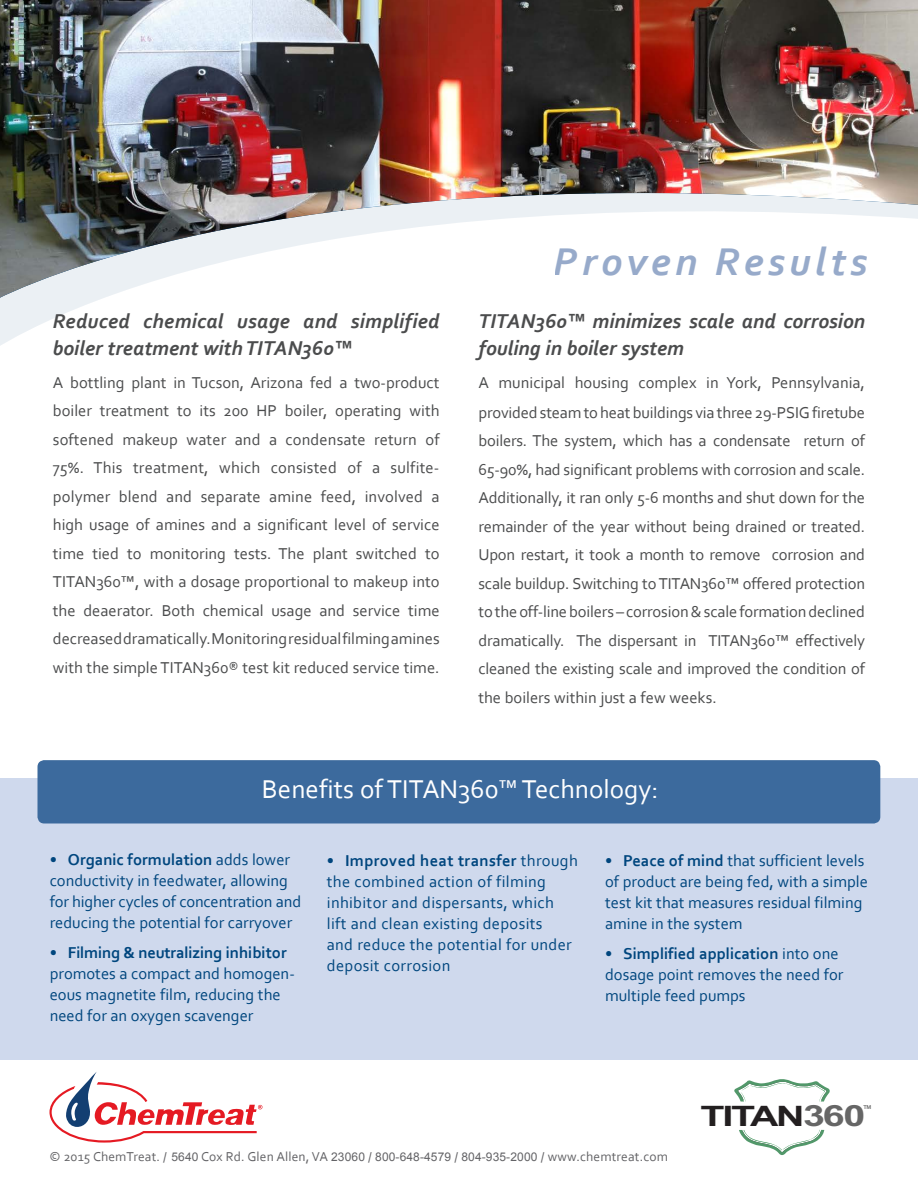
<style>
.page{position:relative;width:918px;height:1188px;background:#fff}
.page>*{position:absolute;margin:0;border:0;box-sizing:border-box;transform-origin:0 0}
.t1{font:italic 700 40.5px "Corbel";letter-spacing:.1em;color:#8aa0c4}
.t2{font:700 28.2px "Arial";letter-spacing:-.06em;color:#231f20;scale:1.4 1}
.t3{font:27px "Corbel";color:#fff}
.t4{font:italic 700 21px/27px "Corbel";color:#4b4c4d}
.t5{font:16.5px/28.5px "Corbel";color:#4b4c4d;text-align:justify}
.t6{font:16.5px/21px "Corbel";color:#00467e}
.t7{font:16.5px/21px "Corbel";letter-spacing:.02em;color:#00467e}
.t8{font:13.5px "Corbel";letter-spacing:.01em;color:#636366}
.t9{font:700 5.85px "Corbel";color:#666}
.s1{font-family:"Calibri"}
.s2{font-size:22.5px}
.s3{font-weight:700}
.s4{font-size:29.25px;color:#666}
.s5{font-family:"Arial";font-size:12px}
</style>
<div class="page">
<div style="left:0;top:778px;width:918px;height:281px;background:#cfd9ed"></div>
<svg style="left:0;top:305px;width:84px;height:41px"></svg>
<img style="left:0;top:0;width:918px;height:298px">
<div style="left:38px;top:760px;width:842px;height:63px;background:#3c6a9d;border-radius:7px"></div>
<svg style="left:50px;top:1072px;width:212px;height:71px"></svg>
<svg style="left:734px;top:1079px;width:96px;height:76px"></svg>
<p class="t4" style="left:53px;top:307px;width:388px">Reduced chemical usage and simplified boiler treatment with TITAN360™</p>
<p class="t5" style="left:53px;top:367px;width:388px">A bottling plant in Tucson, Arizona fed a two-product boiler treatment to its 200 HP boiler, operating with softened makeup water and a condensate return of 75<span class="s1">%</span>. This treatment, which consisted of a sulfite&shy;polymer blend and separate amine feed, involved a high usage of amines and a significant level of service time tied to monitoring tests. The plant switched to TITAN360™, with a dosage proportional to makeup into the deaerator. Both chemical usage and service time decreased dramatically. Monitoring residual filming amines with the simple TITAN360® test kit reduced service time.</p>
<h1 class="t1" style="left:554px;top:237px;width:315px">Proven Results</h1>
<p class="t4" style="left:478px;top:307px;width:388px">TITAN360™ minimizes scale and corrosion fouling in boiler system</p>
<p class="t5" style="left:478px;top:367px;width:388px;line-height:30px">A municipal housing complex in York, Pennsylvania, provided steam to heat buildings via three 29-PSIG firetube</p>
<p class="t5" style="left:478px;top:426px;width:388px">boilers. The system, which has a condensate return of 65-90<span class="s1">%</span>, had significant problems with corrosion and scale.<br>Additionally, it ran only 5-6 months and shut down for the remainder of the year without being drained or treated.<br>Upon restart, it took a month to remove corrosion and scale buildup. Switching to TITAN360™ offered protection to the off-line boilers – corrosion &amp; scale formation declined dramatically. The dispersant in TITAN360™ effectively cleaned the existing scale and improved the condition of the boilers within just a few weeks.</p>
<h3 class="t3" style="left:262px;top:772px;width:398px">Benefits of TITAN360<span class="s2">™</span> Technology:</h3>
<p class="t6" style="left:50px;top:849px;width:253px">• <span class="s3">Organic formulation</span> adds lower conductivity in feedwater, allowing for higher cycles of concentration and reducing the potential for carryover</p>
<p class="t6" style="left:50px;top:942px;width:247px">• <span class="s3">Filming &amp; neutralizing inhibitor </span>promotes a compact and homogen&shy;eous magnetite film, reducing the need for an oxygen scavenger</p>
<p class="t7" style="left:327px;top:849px;width:252px">• <span class="s3">Improved heat transfer</span> through the combined action of filming inhibitor and dispersants, which<br>lift and clean existing deposits<br>and reduce the potential for under deposit corrosion</p>
<p class="t6" style="left:605px;top:850px;width:264px">• <span class="s3">Peace of mind</span> that sufficient levels of product are being fed, with a simple test kit that measures residual filming amine in the system</p>
<p class="t6" style="left:605px;top:943px;width:240px">• <span class="s3">Simplified application</span> into one dosage point removes the need for multiple feed pumps</p>
<h2 class="t2" style="left:701px;top:1097px;width:119px">TITAN<span class="s4">360</span></h2>
<p class="t9" style="left:863px;top:1104px;width:9px">TM</p>
<p class="t8" style="left:50px;top:1148px;width:620px">© 2015 ChemTreat. / <span class="s5">5640</span> Cox Rd. Glen Allen, VA <span class="s5">23060</span> / <span class="s5">800-648-4579</span> / <span class="s5">804-935-2000</span> / www.chemtreat.com</p>
</div>
